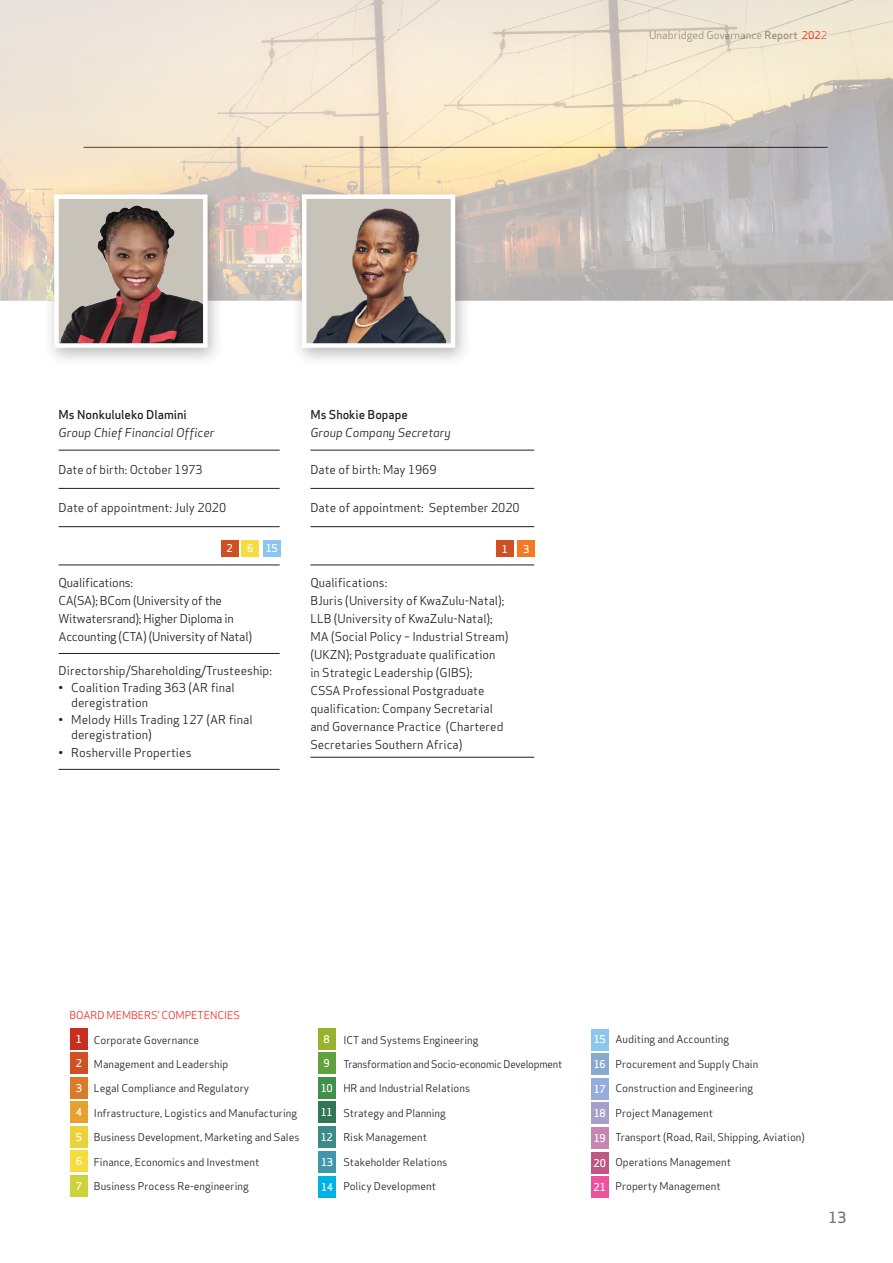
<style>
.page{position:relative;width:893px;height:1263px;background:#fff}
.page>*{position:absolute;margin:0;border:0;box-sizing:border-box;transform-origin:0 0}
.t1{font:500 15px "Apex Sans";color:#76787b}
._2021___body_copy{font:12px/18px "Apex Sans";color:#231f20}
._2021___body_copy-2{font:12px/18px "Apex Sans";letter-spacing:-.02em;color:#231f20}
.t2{font:italic 12px "Apex Sans";color:#231f20}
.t3{font:500 12px "Apex Sans";color:#231f20}
.t4{font:10.5px "Apex Sans";color:#231f20}
.t5{font:10.5px "Apex Sans";letter-spacing:-.02em;color:#231f20}
.t6{font:500 10.5px "Apex Sans";letter-spacing:-.05em;color:#fff}
.t7{font:10.5px "Apex Sans";letter-spacing:-.005em;color:#76787b}
.t8{font:10.5px "Apex Sans";color:#ee2e22}
.s1{font-weight:500}
.s2{font-weight:500;color:#ee2e22}
.s3{color:#ee2e22}
</style>
<div class="page">
<svg style="left:0;top:0;width:893px;height:301px;background:#e0d6c7"></svg>
<hr style="left:310px;top:450px;width:224px;height:1px;background:#231f20">
<hr style="left:310px;top:757px;width:224px;height:1px;background:#231f20">
<hr style="left:310px;top:488px;width:224px;height:1px;background:#231f20">
<hr style="left:310px;top:526px;width:224px;height:1px;background:#231f20">
<hr style="left:310px;top:565px;width:224px;height:1px;background:#231f20">
<hr style="left:59px;top:450px;width:221px;height:1px;background:#231f20">
<hr style="left:59px;top:653px;width:221px;height:1px;background:#231f20">
<hr style="left:59px;top:769px;width:221px;height:1px;background:#231f20">
<hr style="left:59px;top:488px;width:221px;height:1px;background:#231f20">
<hr style="left:59px;top:526px;width:221px;height:1px;background:#231f20">
<hr style="left:59px;top:565px;width:221px;height:1px;background:#231f20">
<div style="left:242px;top:540px;width:17px;height:16px;background:#f7dc3e"></div>
<div style="left:221px;top:540px;width:17px;height:16px;background:#d05023"></div>
<div style="left:263px;top:540px;width:17px;height:16px;background:#8ac6ef"></div>
<div style="left:496px;top:540px;width:17px;height:17px;background:#d05023"></div>
<div style="left:518px;top:540px;width:17px;height:17px;background:#f47921"></div>
<div style="left:591px;top:1029px;width:17px;height:21px;background:#8ac6ef"></div>
<div style="left:591px;top:1053px;width:17px;height:22px;background:#8aa9ce"></div>
<div style="left:591px;top:1078px;width:17px;height:21px;background:#94adda"></div>
<div style="left:591px;top:1103px;width:17px;height:21px;background:#a69fca"></div>
<div style="left:591px;top:1127px;width:17px;height:21px;background:#c586b1"></div>
<div style="left:591px;top:1152px;width:17px;height:21px;background:#bd5784"></div>
<div style="left:591px;top:1176px;width:17px;height:22px;background:#ee519e"></div>
<div style="left:319px;top:1151px;width:17px;height:21px;background:#4196ac"></div>
<div style="left:319px;top:1176px;width:17px;height:21px;background:#00b1e6"></div>
<div style="left:318px;top:1028px;width:17px;height:21px;background:#98b22e"></div>
<div style="left:318px;top:1052px;width:17px;height:22px;background:#60a23c"></div>
<div style="left:318px;top:1077px;width:17px;height:21px;background:#3f904b"></div>
<div style="left:318px;top:1102px;width:17px;height:21px;background:#337558"></div>
<div style="left:318px;top:1126px;width:17px;height:21px;background:#3d8b88"></div>
<div style="left:71px;top:1052px;width:17px;height:22px;background:#d05023"></div>
<div style="left:71px;top:1028px;width:17px;height:21px;background:#c92f20"></div>
<div style="left:71px;top:1077px;width:17px;height:21px;background:#db7a27"></div>
<div style="left:71px;top:1102px;width:17px;height:21px;background:#e7a130"></div>
<div style="left:71px;top:1126px;width:17px;height:21px;background:#e9d338"></div>
<div style="left:71px;top:1151px;width:17px;height:21px;background:#f7dc3e"></div>
<div style="left:71px;top:1175px;width:17px;height:21px;background:#ced239"></div>
<div style="left:43px;top:185px;width:182px;height:182px;background:#231f20;opacity:.3"></div>
<img style="left:59px;top:199px;width:144px;height:144px">
<div style="left:54px;top:194px;width:154px;height:154px;border:4px solid #fff"></div>
<div style="left:291px;top:185px;width:182px;height:182px;background:#231f20;opacity:.3"></div>
<img style="left:307px;top:199px;width:143px;height:144px">
<div style="left:302px;top:194px;width:153px;height:154px;border:4px solid #fff"></div>
<p class="t7" style="left:649px;top:26px;width:180px">Unabridged Governance <span class="s1">Report</span> <span class="s2">202</span><span class="s3">2</span></p>
<p class="t3" style="left:59px;top:404px;width:130px">Ms Nonkululeko Dlamini</p>
<p class="t2" style="left:59px;top:423px;width:158px">Group Chief Financial Officer</p>
<p class="_2021___body_copy" style="left:59px;top:459px;width:146px">Date of birth: October 1973</p>
<p class="_2021___body_copy" style="left:59px;top:497px;width:169px">Date of appointment: July 2020</p>
<p class="t3" style="left:310px;top:404px;width:99px">Ms Shokie Bopape</p>
<p class="t2" style="left:310px;top:423px;width:142px">Group Company Secretary</p>
<p class="_2021___body_copy" style="left:310px;top:459px;width:128px">Date of birth: May 1969</p>
<p class="_2021___body_copy" style="left:310px;top:497px;width:211px">Date of appointment: September 2020</p>
<p class="t6" style="left:226px;top:539px;width:8px">2</p>
<p class="t6" style="left:247px;top:539px;width:8px">6</p>
<p class="t6" style="left:266px;top:539px;width:14px">15</p>
<p class="t6" style="left:502px;top:539px;width:8px">1</p>
<p class="t6" style="left:523px;top:539px;width:8px">3</p>
<p class="_2021___body_copy-2" style="left:59px;top:572px;width:76px">Qualifications:</p>
<p class="_2021___body_copy-2" style="left:59px;top:590px;width:195px">CA(SA); BCom (University of the<br>Witwatersrand); Higher Diploma in<br>Accounting (CTA) (University of Natal)</p>
<p class="_2021___body_copy" style="left:59px;top:661px;width:215px">Directorship/Shareholding/Trusteeship:</p>
<p class="_2021___body_copy" style="left:71px;top:679px;width:165px;line-height:15px;text-indent:-13px">• Coalition Trading 363 (AR final deregistration</p>
<p class="_2021___body_copy" style="left:71px;top:711px;width:183px;line-height:15px;text-indent:-13px">• Melody Hills Trading 127 (AR final deregistration)</p>
<p class="_2021___body_copy" style="left:59px;top:742px;width:135px">• Rosherville Properties</p>
<p class="_2021___body_copy" style="left:310px;top:572px;width:78px">Qualifications:</p>
<p class="_2021___body_copy" style="left:310px;top:590px;width:200px">BJuris (University of KwaZulu-Natal); LLB (University of KwaZulu-Natal); MA (Social Policy – Industrial Stream) (UKZN); Postgraduate qualification<br>in Strategic Leadership (GIBS);<br>CSSA Professional Postgraduate qualification: Company Secretarial and Governance Practice (Chartered Secretaries Southern Africa)</p>
<p class="t8" style="left:69px;top:1006px;width:172px">BOARD MEMBERS’ COMPETENCIES</p>
<p class="t6" style="left:76px;top:1029px;width:8px">1</p>
<p class="t6" style="left:76px;top:1054px;width:8px">2</p>
<p class="t6" style="left:76px;top:1078px;width:8px">3</p>
<p class="t6" style="left:76px;top:1103px;width:8px">4</p>
<p class="t6" style="left:76px;top:1127px;width:8px">5</p>
<p class="t6" style="left:76px;top:1152px;width:8px">6</p>
<p class="t6" style="left:76px;top:1177px;width:8px">7</p>
<p class="t4" style="left:94px;top:1031px;width:107px">Corporate Governance</p>
<p class="t4" style="left:94px;top:1055px;width:136px">Management and Leadership</p>
<p class="t4" style="left:94px;top:1080px;width:157px">Legal Compliance and Regulatory</p>
<p class="t4" style="left:94px;top:1104px;width:205px">Infrastructure, Logistics and Manufacturing</p>
<p class="t4" style="left:94px;top:1129px;width:207px">Business Development, Marketing and Sales</p>
<p class="t4" style="left:94px;top:1153px;width:167px">Finance, Economics and Investment</p>
<p class="t4" style="left:94px;top:1178px;width:156px">Business Process Re-engineering</p>
<p class="t6" style="left:324px;top:1029px;width:8px">8</p>
<p class="t6" style="left:324px;top:1054px;width:8px">9</p>
<p class="t6" style="left:321px;top:1078px;width:14px">10</p>
<p class="t6" style="left:321px;top:1103px;width:13px">11</p>
<p class="t6" style="left:321px;top:1127px;width:14px">12</p>
<p class="t6" style="left:321px;top:1153px;width:14px">13</p>
<p class="t6" style="left:321px;top:1177px;width:14px">14</p>
<p class="t4" style="left:343px;top:1031px;width:137px">ICT and Systems Engineering</p>
<p class="t5" style="left:343px;top:1055px;width:220px">Transformation and Socio-economic Development</p>
<p class="t4" style="left:343px;top:1080px;width:128px">HR and Industrial Relations</p>
<p class="t4" style="left:343px;top:1104px;width:104px">Strategy and Planning</p>
<p class="t4" style="left:343px;top:1129px;width:85px">Risk Management</p>
<p class="t4" style="left:343px;top:1153px;width:106px">Stakeholder Relations</p>
<p class="t4" style="left:343px;top:1178px;width:94px">Policy Development</p>
<p class="t6" style="left:594px;top:1030px;width:14px">15</p>
<p class="t6" style="left:594px;top:1055px;width:14px">16</p>
<p class="t6" style="left:594px;top:1079px;width:14px">17</p>
<p class="t6" style="left:594px;top:1104px;width:14px">18</p>
<p class="t6" style="left:594px;top:1129px;width:14px">19</p>
<p class="t6" style="left:593px;top:1153px;width:14px">20</p>
<p class="t6" style="left:593px;top:1178px;width:14px">21</p>
<p class="t4" style="left:615px;top:1031px;width:115px">Auditing and Accounting</p>
<p class="t4" style="left:615px;top:1055px;width:144px">Procurement and Supply Chain</p>
<p class="t4" style="left:615px;top:1080px;width:139px">Construction and Engineering</p>
<p class="t4" style="left:615px;top:1104px;width:99px">Project Management</p>
<p class="t4" style="left:615px;top:1129px;width:191px">Transport (Road, Rail, Shipping, Aviation)</p>
<p class="t4" style="left:615px;top:1153px;width:117px">Operations Management</p>
<p class="t4" style="left:615px;top:1177px;width:107px">Property Management</p>
<p class="t1" style="left:828px;top:1204px;width:19px">13</p>
</div>
